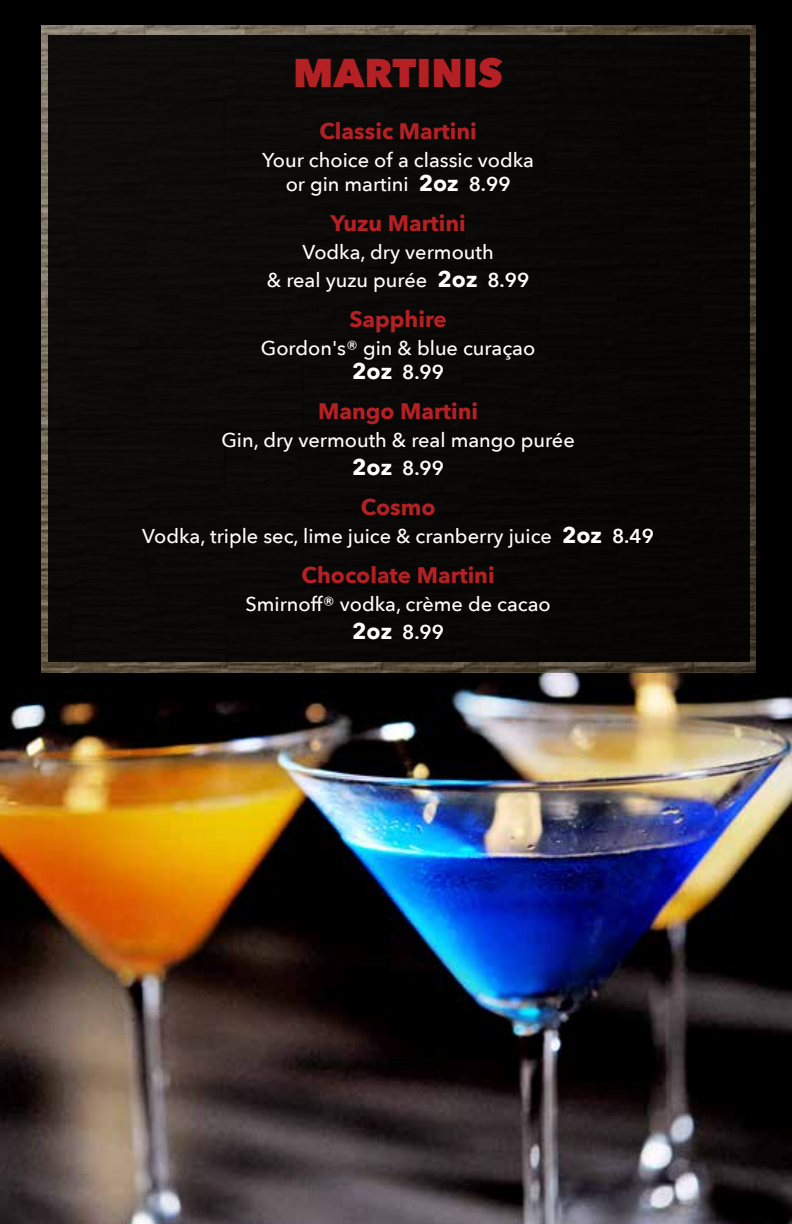
<style>
.page{position:relative;width:792px;height:1224px;background:#000}
.page>*{position:absolute;margin:0;border:0;box-sizing:border-box;transform-origin:0 0}
.t1{font:800 40px "Avenir Next";color:#b42024}
.t2{font:700 22.4px "Avenir Next";color:#b42024}
.t3{font:500 20px/28px "Avenir Next";color:#fff;text-align:center}
.s1{font-weight:700;font-size:22.4px}
.s2{font-weight:600}
</style>
<div class="page">
<img style="left:0;top:552px;width:792px;height:672px">
<img style="left:41px;top:25px;width:715px;height:647px">
<div style="left:48px;top:36px;width:701px;height:626px;background:#0a0907"></div>
<h1 class="t1" style="left:293px;top:48px;width:211px">MARTINIS</h1>
<p class="t2" style="left:319px;top:111px;width:159px">Classic Martini</p>
<p class="t3" style="left:262px;top:147px;width:273px;line-height:24px">Your choice of a classic vodka or gin martini <span class="s1">2oz</span> <span class="s2">8.99</span></p>
<p class="t2" style="left:330px;top:203px;width:137px">Yuzu Martini</p>
<p class="t3" style="left:267px;top:237px;width:264px">Vodka, dry vermouth<br>&amp; real yuzu purée <span class="s1">2oz</span> <span class="s2">8.99</span></p>
<p class="t2" style="left:349px;top:299px;width:99px">Sapphire</p>
<p class="t3" style="left:261px;top:335px;width:276px;line-height:24px">Gordon's® gin &amp; blue curaçao<br><span class="s1">2oz</span> <span class="s2">8.99</span></p>
<p class="t2" style="left:318px;top:391px;width:162px">Mango Martini</p>
<p class="t3" style="left:221px;top:425px;width:355px">Gin, dry vermouth &amp; real mango purée<br><span class="s1">2oz</span> <span class="s2">8.99</span></p>
<p class="t2" style="left:361px;top:487px;width:76px">Cosmo</p>
<p class="t3" style="left:142px;top:521px;width:513px">Vodka, triple sec, lime juice &amp; cranberry juice <span class="s1">2oz</span> <span class="s2">8.49</span></p>
<p class="t2" style="left:302px;top:555px;width:195px">Chocolate Martini</p>
<p class="t3" style="left:245px;top:589px;width:307px">Smirnoff® vodka, crème de cacao<br><span class="s1">2oz</span> <span class="s2">8.99</span></p>
</div>
